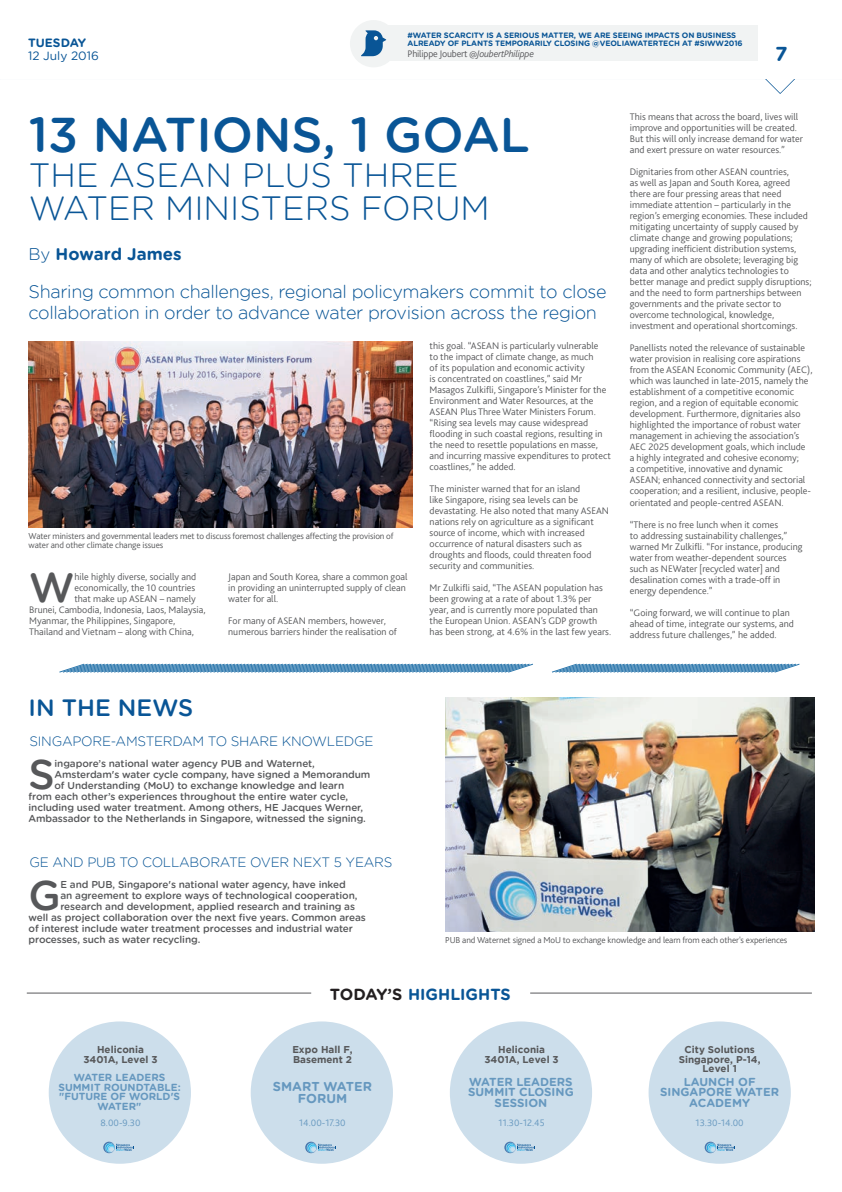
<style>
.page{position:relative;width:842px;height:1192px;background:#fff}
.page>*{position:absolute;margin:0;border:0;box-sizing:border-box;transform-origin:0 0}
.t1{font:500 48.6px "Gotham Rounded";color:#095596}
.t2{font:500 41.2px "Gotham Rounded";color:#57585a}
.t3{font:300 33.6px/32.6px "Gotham Rounded";color:#095596}
.t4{font:500 23.6px "Gotham Rounded";color:#095596}
.t5{font:700 20.1px "Gotham Rounded";color:#095596}
.t6{font:300 18px/21px "Gotham Rounded";letter-spacing:-.02em;color:#095596}
.t7{font:700 16.9px "Gotham Rounded";color:#095596}
.t8{font:700 16px "Gotham Rounded";color:#095596}
.t9{font:300 13.5px "Gotham Rounded";letter-spacing:-.02em;color:#095596}
.t10{font:700 12.8px/11.9px "Gotham Rounded";color:#6698bf;text-align:center}
.t11{font:12px "Gotham Rounded";color:#095596}
.t12{font:700 12px "Gotham Rounded";color:#095596}
.t13{font:700 11.6px/10.7px "Gotham Rounded";color:#6698bf;text-align:center}
.t14{font:700 10.3px/9.5px "Gotham Rounded";color:#6698bf;text-align:center}
.t15{font:300 10px/11px "Bliss 2";color:#57585a}
.t16{font:500 10px "Gotham Rounded";letter-spacing:-.01em;color:#57585a}
.t17{font:italic 300 10px "Bliss 2";letter-spacing:-.02em;color:#59595c}
.t18{font:700 9.9px/9.9px "Gotham";color:#57585a;text-align:center}
.t19{font:300 9.9px "Bliss 2";color:#6698bf}
.t20{font:300 9.1px/9.1px "Bliss 2";letter-spacing:-.01em;color:#57585a}
.t21{font:700 7.7px/8.6px "Gotham Rounded";letter-spacing:-.01em;color:#095596}
.s1{font-style:normal}
.s2{font-weight:300}
.s3{color:#231f20}
</style>
<div class="page">
<svg style="left:59px;top:664px;width:474px;height:8px;background:#5a95be"></svg>
<svg style="left:552px;top:664px;width:248px;height:8px;background:#6199c1"></svg>
<div style="left:649px;top:1021px;width:142px;height:142px;background:#ccdeeb;border-radius:50%"></div>
<div style="left:450px;top:1021px;width:142px;height:142px;background:#ccdeeb;border-radius:50%"></div>
<div style="left:251px;top:1021px;width:142px;height:142px;background:#ccdeeb;border-radius:50%"></div>
<div style="left:49px;top:1021px;width:142px;height:142px;background:#ccdeeb;border-radius:50%"></div>
<svg style="left:705px;top:1141px;width:30px;height:12px"></svg>
<svg style="left:504px;top:1141px;width:31px;height:12px"></svg>
<svg style="left:305px;top:1141px;width:31px;height:12px"></svg>
<svg style="left:103px;top:1141px;width:31px;height:12px"></svg>
<hr style="left:530px;top:992px;width:282px;height:1px;background:#59595c">
<hr style="left:27px;top:992px;width:284px;height:1px;background:#59595c">
<img style="left:29px;top:342px;width:383px;height:185px">
<div style="left:378px;top:25px;width:379px;height:36px;background:#f1f3f3"></div>
<div style="left:350px;top:20px;width:47px;height:47px;background:#f1f3f3;border-radius:50%"></div>
<svg style="left:361px;top:30px;width:25px;height:26px"></svg>
<img style="left:445px;top:697px;width:369px;height:234px">
<p class="t12" style="left:28px;top:34px;width:60px">TUESDAY</p>
<p class="t11" style="left:28px;top:47px;width:72px">12 July 2016</p>
<p class="t21" style="left:408px;top:30px;width:337px">#WATER SCARCITY IS A SERIOUS MATTER, WE ARE SEEING IMPACTS ON BUSINESS<br>ALREADY OF PLANTS TEMPORARILY CLOSING @VEOLIAWATERTECH AT #SIWW2016</p>
<p class="t17" style="left:408px;top:48px;width:128px"><span class="s1">Philippe Joubert</span> @JoubertPhilippe</p>
<h3 class="t5" style="left:775px;top:39px;width:14px">7</h3>
<h1 class="t1" style="left:29px;top:100px;width:503px">13 NATIONS, 1 GOAL</h1>
<h3 class="t3" style="left:29px;top:158px;width:462px">THE ASEAN PLUS THREE<br>WATER MINISTERS FORUM</h3>
<h3 class="t7" style="left:29px;top:242px;width:155px"><span class="s2">By</span> Howard James</h3>
<h3 class="t6" style="left:29px;top:280px;width:580px">Sharing common challenges, regional policymakers commit to close collaboration in order to advance water provision across the region</h3>
<p class="t20" style="left:29px;top:531px;width:367px">Water ministers and governmental leaders met to discuss foremost challenges affecting the provision of water and other climate change issues</p>
<h2 class="t2" style="left:29px;top:557px;width:47px">W</h2>
<p class="t15" style="left:74px;top:570px;width:123px">hile highly diverse, socially and</p>
<p class="t15" style="left:74px;top:581px;width:122px">economically, the 10 countries</p>
<p class="t15" style="left:74px;top:592px;width:123px">that make up ASEAN – namely</p>
<p class="t15" style="left:29px;top:603px;width:178px">Brunei, Cambodia, Indonesia, Laos, Malaysia,</p>
<p class="t15" style="left:29px;top:614px;width:148px">Myanmar, the Philippines, Singapore,</p>
<p class="t15" style="left:29px;top:625px;width:166px">Thailand and Vietnam – along with China,</p>
<p class="t15" style="left:228px;top:570px;width:181px">Japan and South Korea, share a common goal in providing an uninterrupted supply of clean water for all.</p>
<p class="t15" style="left:228px;top:614px;width:170px">For many of ASEAN members, however, numerous barriers hinder the realisation of</p>
<p class="t15" style="left:430px;top:340px;width:183px">this goal. “ASEAN is particularly vulnerable<br>to the impact of climate change, as much<br>of its population and economic activity<br>is concentrated on coastlines,” said Mr Masagos Zulkifli, Singapore’s Minister for the Environment and Water Resources, at the ASEAN Plus Three Water Ministers Forum. “Rising sea levels may cause widespread flooding in such coastal regions, resulting in the need to resettle populations en masse, and incurring massive expenditures to protect coastlines,” he added.</p>
<p class="t15" style="left:430px;top:483px;width:181px">The minister warned that for an island<br>like Singapore, rising sea levels can be devastating. He also noted that many ASEAN nations rely on agriculture as a significant source of income, which with increased occurrence of natural disasters such as droughts and floods, could threaten food security and communities.</p>
<p class="t15" style="left:430px;top:582px;width:183px">Mr Zulkifli said, “The ASEAN population has been growing at a rate of about 1.3% per year, and is currently more populated than the European Union. ASEAN’s GDP growth has been strong, at 4.6% in the last few years.</p>
<p class="t15" style="left:630px;top:111px;width:175px">This means that across the board, lives will improve and opportunities will be created.<br>But this will only increase demand for water and exert pressure on water resources.”</p>
<p class="t15" style="left:630px;top:166px;width:183px">Dignitaries from other ASEAN countries,<br>as well as Japan and South Korea, agreed there are four pressing areas that need immediate attention – particularly in the region’s emerging economies. These included mitigating uncertainty of supply caused by climate change and growing populations; upgrading inefficient distribution systems, many of which are obsolete; leveraging big data and other analytics technologies to better manage and predict supply disruptions; and the need to form partnerships between governments and the private sector to overcome technological, knowledge, investment and operational shortcomings.</p>
<p class="t15" style="left:630px;top:342px;width:184px">Panellists noted the relevance of sustainable water provision in realising core aspirations from the ASEAN Economic Community (AEC), which was launched in late-2015, namely the establishment of a competitive economic region, and a region of equitable economic development. Furthermore, dignitaries also highlighted the importance of robust water management in achieving the association’s AEC 2025 development goals, which include a highly integrated and cohesive economy;<br>a competitive, innovative and dynamic ASEAN; enhanced connectivity and sectorial cooperation; and a resilient, inclusive, people&shy;orientated and people-centred ASEAN.</p>
<p class="t15" style="left:630px;top:518px;width:174px">“There is no free lunch when it comes<br>to addressing sustainability challenges,” warned Mr Zulkifli. “For instance, producing water from weather-dependent sources such as NEWater [recycled water] and desalination comes with a trade-off in energy dependence.”</p>
<p class="t15" style="left:630px;top:606px;width:166px">“Going forward, we will continue to plan ahead of time, integrate our systems, and address future challenges,” he added.</p>
<h3 class="t4" style="left:29px;top:691px;width:166px">IN THE NEWS</h3>
<h3 class="t9" style="left:29px;top:732px;width:346px">SINGAPORE-AMSTERDAM TO SHARE KNOWLEDGE</h3>
<h2 class="t2" style="left:29px;top:745px;width:28px">S</h2>
<p class="t16" style="left:55px;top:756px;width:262px">ingapore’s national water agency PUB and Waternet,</p>
<p class="t16" style="left:55px;top:767px;width:317px">Amsterdam's water cycle company, have signed a Memorandum</p>
<p class="t16" style="left:55px;top:778px;width:291px">of Understanding (MoU) to exchange knowledge and learn</p>
<p class="t16" style="left:29px;top:789px;width:321px">from each other’s experiences throughout the entire water cycle,</p>
<p class="t16" style="left:29px;top:800px;width:336px">including used water treatment. Among others, HE Jacques Werner,</p>
<p class="t16" style="left:29px;top:811px;width:339px">Ambassador to the Netherlands in Singapore, witnessed the signing.</p>
<h3 class="t9" style="left:29px;top:853px;width:365px">GE AND PUB TO COLLABORATE OVER NEXT 5 YEARS</h3>
<h2 class="t2" style="left:29px;top:865px;width:34px">G</h2>
<p class="t16" style="left:60px;top:877px;width:287px">E and PUB, Singapore's national water agency, have inked</p>
<p class="t16" style="left:60px;top:888px;width:299px">an agreement to explore ways of technological cooperation,</p>
<p class="t16" style="left:60px;top:899px;width:296px">research and development, applied research and training as</p>
<p class="t16" style="left:29px;top:910px;width:339px">well as project collaboration over the next five years. Common areas</p>
<p class="t16" style="left:29px;top:921px;width:326px">of interest include water treatment processes and industrial water</p>
<p class="t16" style="left:29px;top:932px;width:173px">processes, such as water recycling.</p>
<p class="t20" style="left:445px;top:935px;width:344px">PUB and Waternet signed a MoU to exchange knowledge and learn from each other's experiences</p>
<h3 class="t8" style="left:330px;top:982px;width:182px"><span class="s3">TODAY’S</span> HIGHLIGHTS</h3>
<p class="t18" style="left:83px;top:1044px;width:76px">Heliconia<br>3401A, Level 3</p>
<p class="t18" style="left:292px;top:1044px;width:62px;text-align:left">Expo Hall F,<br>Basement 2</p>
<p class="t18" style="left:484px;top:1044px;width:76px">Heliconia<br>3401A, Level 3</p>
<p class="t18" style="left:679px;top:1044px;width:83px">City Solutions<br>Singapore, P-14,<br>Level 1</p>
<p class="t14" style="left:58px;top:1072px;width:124px">WATER LEADERS<br>SUMMIT ROUNDTABLE: "FUTURE OF WORLD'S<br>WATER"</p>
<p class="t19" style="left:101px;top:1116px;width:42px">8.00-9.30</p>
<p class="t19" style="left:299px;top:1116px;width:48px">14.00-17.30</p>
<p class="t19" style="left:499px;top:1116px;width:48px">11.30-12.45</p>
<p class="t19" style="left:696px;top:1116px;width:50px">13.30-14.00</p>
<p class="t13" style="left:660px;top:1075px;width:121px">LAUNCH OF<br>SINGAPORE WATER<br>ACADEMY</p>
<p class="t13" style="left:468px;top:1075px;width:107px">WATER LEADERS<br>SUMMIT CLOSING<br>SESSION</p>
<p class="t10" style="left:273px;top:1079px;width:101px">SMART WATER<br>FORUM</p>
</div>
